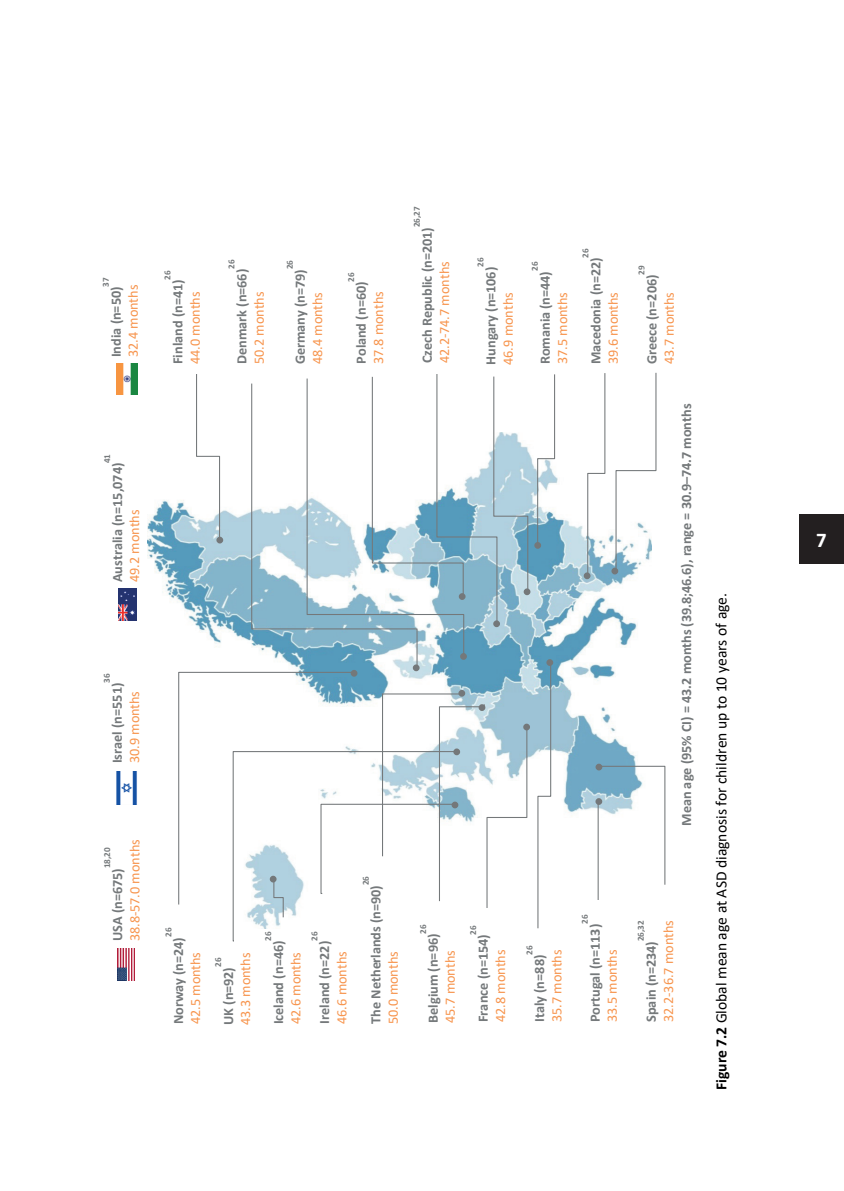
<style>
.page{position:relative;width:844px;height:1191px;background:#fff}
.page>*{position:absolute;margin:0;border:0;box-sizing:border-box;transform-origin:0 0}
.t1{font:700 21px "Calibri";color:#fff}
.t2{font:15.58px "Calibri";color:#000001}
.t3{font:700 14.17px "Calibri";letter-spacing:-.005em;color:#75797b}
.t4{font:14.17px "Calibri";color:#f7954e}
.t5{font:700 14.17px "Calibri";letter-spacing:-.005em;color:#74787a}
.t6{font:700 9.1px "Calibri";letter-spacing:.01em;color:#75797b}
.s1{font-weight:700}
</style>
<div class="page">
<div style="left:799px;top:514px;width:44px;height:50px;background:#231f20"></div>
<img style="left:148px;top:432px;width:490px;height:468px">
<img style="left:118px;top:948px;width:16px;height:32px">
<svg style="left:178px;top:671px;width:175px;height:234px"></svg>
<div style="left:350px;top:670px;width:7px;height:6px;border:3px solid #74787a;border-radius:50%"></div>
<svg style="left:195px;top:374px;width:27px;height:168px"></svg>
<div style="left:216px;top:537px;width:7px;height:6px;border:3px solid #74787a;border-radius:50%"></div>
<img style="left:116px;top:771px;width:21px;height:33px">
<svg style="left:232px;top:750px;width:88px;height:192px"></svg>
<div style="left:270px;top:875px;width:6px;height:7px;border:3px solid #74787a;border-radius:50%"></div>
<svg style="left:271px;top:876px;width:13px;height:42px"></svg>
<img style="left:118px;top:588px;width:18px;height:32px">
<div style="left:458px;top:690px;width:7px;height:6px;border:3px solid #74787a;border-radius:50%"></div>
<img style="left:116px;top:363px;width:21px;height:31px">
<svg style="left:320px;top:691px;width:208px;height:217px"></svg>
<div style="left:523px;top:723px;width:7px;height:7px;border:3px solid #74787a;border-radius:50%"></div>
<hr style="left:597px;top:803px;width:1px;height:97px;background:#74787a">
<div style="left:595px;top:763px;width:7px;height:7px;border:3px solid #74787a;border-radius:50%"></div>
<svg style="left:596px;top:765px;width:69px;height:120px"></svg>
<div style="left:595px;top:798px;width:7px;height:7px;border:3px solid #74787a;border-radius:50%"></div>
<svg style="left:250px;top:383px;width:168px;height:287px"></svg>
<div style="left:412px;top:664px;width:7px;height:7px;border:3px solid #74787a;border-radius:50%"></div>
<svg style="left:306px;top:378px;width:158px;height:281px"></svg>
<div style="left:460px;top:653px;width:7px;height:7px;border:3px solid #74787a;border-radius:50%"></div>
<div style="left:493px;top:620px;width:7px;height:7px;border:3px solid #74787a;border-radius:50%"></div>
<svg style="left:371px;top:374px;width:158px;height:252px"></svg>
<div style="left:523px;top:588px;width:7px;height:7px;border:3px solid #74787a;border-radius:50%"></div>
<svg style="left:535px;top:374px;width:20px;height:173px"></svg>
<div style="left:534px;top:542px;width:7px;height:7px;border:3px solid #74787a;border-radius:50%"></div>
<div style="left:583px;top:572px;width:7px;height:7px;border:3px solid #74787a;border-radius:50%"></div>
<svg style="left:612px;top:372px;width:44px;height:201px"></svg>
<div style="left:611px;top:567px;width:7px;height:7px;border:3px solid #74787a;border-radius:50%"></div>
<svg style="left:585px;top:373px;width:20px;height:205px"></svg>
<svg style="left:536px;top:660px;width:15px;height:269px"></svg>
<div style="left:546px;top:659px;width:7px;height:7px;border:3px solid #74787a;border-radius:50%"></div>
<p class="t6" style="left:99px;top:287px;width:11px;rotate:-90deg">37</p>
<p class="t4" style="left:123px;top:357px;width:74px;rotate:-90deg">32.4 months</p>
<p class="t3" style="left:106px;top:357px;width:72px;rotate:-90deg">India (n=50)</p>
<p class="t6" style="left:101px;top:463px;width:11px;rotate:-90deg">41</p>
<p class="t3" style="left:107px;top:582px;width:121px;rotate:-90deg">Australia (n=15,074)</p>
<p class="t4" style="left:124px;top:582px;width:74px;rotate:-90deg">49.2 months</p>
<p class="t6" style="left:100px;top:683px;width:11px;rotate:-90deg">36</p>
<p class="t3" style="left:107px;top:763px;width:82px;rotate:-90deg">Israel (n=551)</p>
<p class="t4" style="left:124px;top:763px;width:74px;rotate:-90deg">30.9 months</p>
<p class="t6" style="left:101px;top:868px;width:22px;rotate:-90deg">18,20</p>
<p class="t4" style="left:125px;top:941px;width:103px;rotate:-90deg">38.8-57.0 months</p>
<p class="t3" style="left:107px;top:941px;width:75px;rotate:-90deg">USA (n=675)</p>
<p class="t6" style="left:161px;top:279px;width:11px;rotate:-90deg">26</p>
<p class="t3" style="left:168px;top:364px;width:86px;rotate:-90deg">Finland (n=41)</p>
<p class="t4" style="left:185px;top:364px;width:74px;rotate:-90deg">44.0 months</p>
<p class="t6" style="left:225px;top:269px;width:11px;rotate:-90deg">26</p>
<p class="t3" style="left:231px;top:364px;width:97px;rotate:-90deg">Denmark (n=66)</p>
<p class="t4" style="left:249px;top:364px;width:74px;rotate:-90deg">50.2 months</p>
<p class="t6" style="left:283px;top:269px;width:11px;rotate:-90deg">26</p>
<p class="t3" style="left:290px;top:364px;width:97px;rotate:-90deg">Germany (n=79)</p>
<p class="t6" style="left:344px;top:282px;width:11px;rotate:-90deg">26</p>
<p class="t4" style="left:307px;top:364px;width:74px;rotate:-90deg">48.4 months</p>
<p class="t3" style="left:351px;top:364px;width:84px;rotate:-90deg">Poland (n=60)</p>
<p class="t4" style="left:368px;top:364px;width:74px;rotate:-90deg">37.8 months</p>
<p class="t6" style="left:410px;top:227px;width:22px;rotate:-90deg">26,27</p>
<p class="t3" style="left:417px;top:363px;width:138px;rotate:-90deg">Czech Republic (n=201)</p>
<p class="t6" style="left:474px;top:267px;width:11px;rotate:-90deg">26</p>
<p class="t4" style="left:434px;top:363px;width:103px;rotate:-90deg">42.2-74.7 months</p>
<p class="t3" style="left:480px;top:365px;width:99px;rotate:-90deg">Hungary (n=106)</p>
<p class="t4" style="left:498px;top:365px;width:74px;rotate:-90deg">46.9 months</p>
<p class="t6" style="left:528px;top:271px;width:11px;rotate:-90deg">26</p>
<p class="t3" style="left:535px;top:364px;width:95px;rotate:-90deg">Romania (n=44)</p>
<p class="t4" style="left:552px;top:364px;width:74px;rotate:-90deg">37.5 months</p>
<p class="t6" style="left:579px;top:257px;width:11px;rotate:-90deg">26</p>
<p class="t3" style="left:585px;top:364px;width:108px;rotate:-90deg">Macedonia (n=22)</p>
<p class="t4" style="left:603px;top:364px;width:74px;rotate:-90deg">39.6 months</p>
<p class="t6" style="left:635px;top:275px;width:11px;rotate:-90deg">29</p>
<p class="t3" style="left:641px;top:364px;width:91px;rotate:-90deg">Greece (n=206)</p>
<p class="t4" style="left:659px;top:364px;width:74px;rotate:-90deg">43.7 months</p>
<p class="t5" style="left:676px;top:826px;width:424px;rotate:-90deg">Mean age (95% CI) = 43.2 months (39.8;46.6), range = 30.9–74.7 months</p>
<p class="t6" style="left:162px;top:937px;width:11px;rotate:-90deg">26</p>
<p class="t3" style="left:168px;top:1024px;width:89px;rotate:-90deg">Norway (n=24)</p>
<p class="t4" style="left:186px;top:1024px;width:74px;rotate:-90deg">42.5 months</p>
<p class="t6" style="left:262px;top:941px;width:11px;rotate:-90deg">26</p>
<p class="t6" style="left:308px;top:941px;width:11px;rotate:-90deg">26</p>
<p class="t6" style="left:212px;top:967px;width:11px;rotate:-90deg">26</p>
<p class="t4" style="left:235px;top:1025px;width:74px;rotate:-90deg">43.3 months</p>
<p class="t3" style="left:268px;top:1024px;width:85px;rotate:-90deg">Iceland (n=46)</p>
<p class="t4" style="left:286px;top:1024px;width:74px;rotate:-90deg">42.6 months</p>
<p class="t3" style="left:314px;top:1023px;width:84px;rotate:-90deg">Ireland (n=22)</p>
<p class="t4" style="left:332px;top:1023px;width:74px;rotate:-90deg">46.6 months</p>
<p class="t3" style="left:218px;top:1025px;width:60px;rotate:-90deg">UK (n=92)</p>
<p class="t6" style="left:359px;top:885px;width:11px;rotate:-90deg">26</p>
<p class="t3" style="left:366px;top:1023px;width:140px;rotate:-90deg">The Netherlands (n=90)</p>
<p class="t4" style="left:383px;top:1023px;width:74px;rotate:-90deg">50.0 months</p>
<p class="t6" style="left:416px;top:933px;width:11px;rotate:-90deg">26</p>
<p class="t3" style="left:423px;top:1022px;width:90px;rotate:-90deg">Belgium (n=96)</p>
<p class="t4" style="left:440px;top:1022px;width:74px;rotate:-90deg">45.7 months</p>
<p class="t6" style="left:466px;top:934px;width:11px;rotate:-90deg">26</p>
<p class="t3" style="left:473px;top:1022px;width:89px;rotate:-90deg">France (n=154)</p>
<p class="t4" style="left:490px;top:1022px;width:74px;rotate:-90deg">42.8 months</p>
<p class="t6" style="left:523px;top:955px;width:11px;rotate:-90deg">26</p>
<p class="t4" style="left:547px;top:1022px;width:74px;rotate:-90deg">35.7 months</p>
<p class="t3" style="left:529px;top:1022px;width:69px;rotate:-90deg">Italy (n=88)</p>
<p class="t6" style="left:578px;top:924px;width:11px;rotate:-90deg">26</p>
<p class="t6" style="left:634px;top:941px;width:22px;rotate:-90deg">26,32</p>
<p class="t4" style="left:658px;top:1022px;width:103px;rotate:-90deg">32.2-36.7 months</p>
<p class="t3" style="left:584px;top:1022px;width:100px;rotate:-90deg">Portugal (n=113)</p>
<p class="t4" style="left:602px;top:1022px;width:74px;rotate:-90deg">33.5 months</p>
<p class="t3" style="left:640px;top:1022px;width:82px;rotate:-90deg">Spain (n=234)</p>
<p class="t2" style="left:710px;top:1090px;width:499px;rotate:-90deg"><span class="s1">Figure 7.2</span> Global mean age at ASD diagnosis for children up to 10 years of age.</p>
<h1 class="t1" style="left:816px;top:525px;width:12px">7</h1>
</div>
